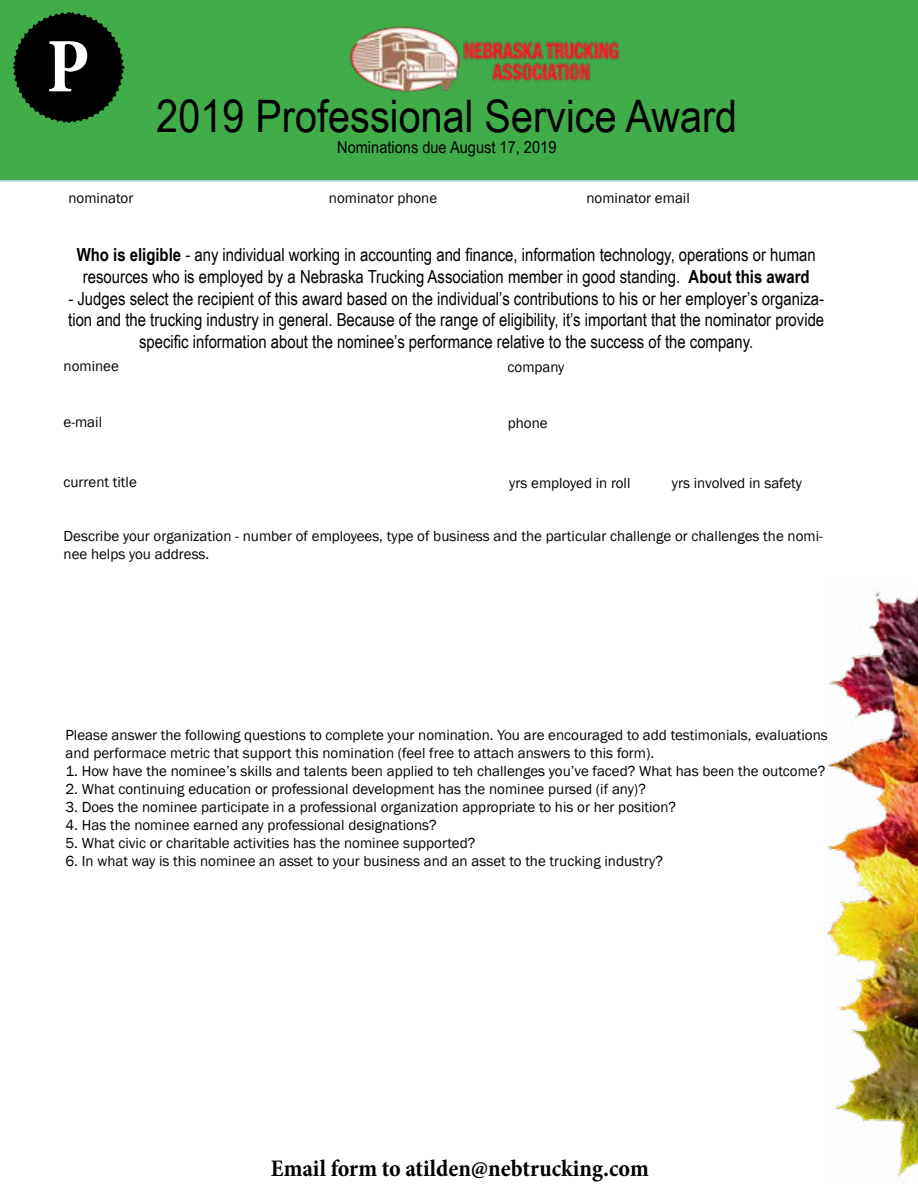
<style>
.page{position:relative;width:918px;height:1188px;background:#fff}
.page>*{position:absolute;margin:0;border:0;box-sizing:border-box;transform-origin:0 0}
.t1{font:700 condensed 78px "Minion Pro";color:#fff}
.t2{font:44.7px "Arial Narrow";color:#000;scale:1.08 1}
.t3{font:700 condensed 24px "Minion Pro";color:#000}
.t4{font:18px/21.6px "Arial Narrow";color:#000;text-align:center}
.t5{font:16.5px "Arial Narrow";color:#000;scale:1.08 1}
.t6{font:15px/18px "Franklin Gothic";color:#000}
.s1{font-weight:700}
</style>
<div class="page">
<div style="left:0;top:0;width:918px;height:182px;background:#41ad49"></div>
<img style="left:827px;top:591px;width:90px;height:591px">
<svg style="left:12px;top:11px;width:113px;height:113px;background:#112f13"></svg>
<img style="left:346px;top:20px;width:280px;height:77px">
<h1 class="t1" style="left:46px;top:13px;width:45px">P</h1>
<h2 class="t2" style="left:156px;top:83px;width:539px">2019 Professional Service Award</h2>
<p class="t5" style="left:337px;top:135px;width:205px">Nominations due August 17, 2019</p>
<p class="t6" style="left:69px;top:189px;width:66px">nominator</p>
<p class="t6" style="left:329px;top:189px;width:110px">nominator phone</p>
<p class="t6" style="left:586px;top:189px;width:105px">nominator email</p>
<p class="t4" style="left:77px;top:244px;width:740px"><span class="s1">Who is eligible</span> - any individual working in accounting and finance, information technology, operations or human resources who is employed by a Nebraska Trucking Association member in good standing. <span class="s1">About this award</span></p>
<p class="t4" style="left:68px;top:287px;width:758px">- Judges select the recipient of this award based on the individual’s contributions to his or her employer’s organiza&shy;tion and the trucking industry in general. Because of the range of eligibility, it’s important that the nominator provide specific information about the nominee’s performance relative to the success of the company.</p>
<p class="t6" style="left:64px;top:357px;width:57px">nominee</p>
<p class="t6" style="left:508px;top:358px;width:58px">company</p>
<p class="t6" style="left:64px;top:414px;width:40px">e-mail</p>
<p class="t6" style="left:508px;top:415px;width:41px">phone</p>
<p class="t6" style="left:64px;top:474px;width:75px">current title</p>
<p class="t6" style="left:509px;top:475px;width:123px">yrs employed in roll</p>
<p class="t6" style="left:672px;top:475px;width:132px">yrs involved in safety</p>
<p class="t6" style="left:64px;top:528px;width:761px">Describe your organization - number of employees, type of business and the particular challenge or challenges the nomi&shy;nee helps you address.</p>
<p class="t6" style="left:66px;top:727px;width:764px">Please answer the following questions to complete your nomination. You are encouraged to add testimonials, evaluations and performace metric that support this nomination (feel free to attach answers to this form).</p>
<p class="t6" style="left:66px;top:763px;width:761px">1. How have the nominee’s skills and talents been applied to teh challenges you’ve faced? What has been the outcome?</p>
<p class="t6" style="left:66px;top:781px;width:582px">2. What continuing education or professional development has the nominee pursed (if any)?</p>
<p class="t6" style="left:66px;top:799px;width:612px">3. Does the nominee participate in a professional organization appropriate to his or her position?</p>
<p class="t6" style="left:66px;top:817px;width:373px">4. Has the nominee earned any professional designations?</p>
<p class="t6" style="left:66px;top:835px;width:411px">5. What civic or charitable activities has the nominee supported?</p>
<p class="t6" style="left:66px;top:853px;width:599px">6. In what way is this nominee an asset to your business and an asset to the trucking industry?</p>
<h3 class="t3" style="left:271px;top:1151px;width:380px">Email form to atilden@nebtrucking.com</h3>
</div>
